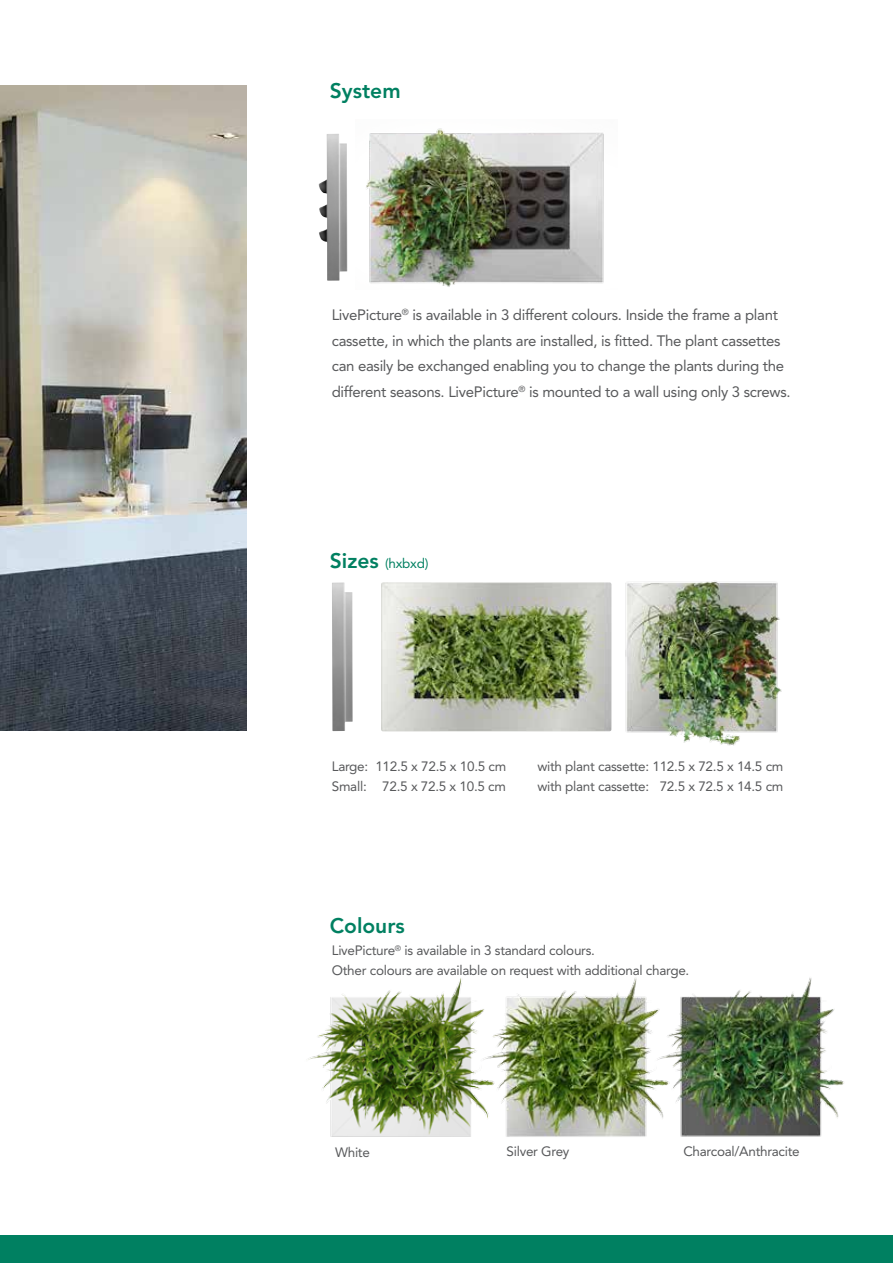
<style>
.page{position:relative;width:893px;height:1263px;background:#fff}
.page>*{position:absolute;margin:0;border:0;box-sizing:border-box;transform-origin:0 0}
.t1{font:800 21px "Avenir";color:#008061}
.t2{font:15px/25.5px "Avenir";letter-spacing:-.02em;color:#58595b}
.t3{font:13.5px/19.5px "Avenir";letter-spacing:-.02em;color:#58595b}
.t4{font:13.5px "Avenir";letter-spacing:-.02em;color:#008061}
.s1{font-weight:800;font-size:21px}
</style>
<div class="page">
<img style="left:0;top:85px;width:247px;height:645px">
<img style="left:609px;top:581px;width:173px;height:165px">
<img style="left:308px;top:978px;width:167px;height:159px">
<img style="left:475px;top:977px;width:170px;height:160px">
<img style="left:645px;top:977px;width:199px;height:160px">
<img style="left:381px;top:582px;width:230px;height:149px">
<img style="left:319px;top:134px;width:28px;height:147px">
<img style="left:366px;top:128px;width:238px;height:159px">
<img style="left:332px;top:582px;width:21px;height:149px">
<div style="left:0;top:1235px;width:893px;height:28px;background:#008061"></div>
<h1 class="t1" style="left:330px;top:79px;width:72px">System</h1>
<p class="t2" style="left:332px;top:302px;width:460px">LivePicture<sup>®</sup> is available in 3 different colours. Inside the frame a plant cassette, in which the plants are installed, is fitted. The plant cassettes can easily be exchanged enabling you to change the plants during the different seasons. LivePicture<sup>®</sup> is mounted to a wall using only 3 screws.</p>
<p class="t4" style="left:330px;top:555px;width:100px"><span class="s1">Sizes</span> (hxbxd)</p>
<p class="t3" style="left:332px;top:757px;width:176px">Large: 112.5 x 72.5 x 10.5 cm</p>
<p class="t3" style="left:537px;top:757px;width:248px">with plant cassette: 112.5 x 72.5 x 14.5 cm</p>
<p class="t3" style="left:332px;top:776px;width:176px">Small: 72.5 x 72.5 x 10.5 cm</p>
<p class="t3" style="left:537px;top:776px;width:248px">with plant cassette: 72.5 x 72.5 x 14.5 cm</p>
<h1 class="t1" style="left:330px;top:913px;width:77px">Colours</h1>
<p class="t3" style="left:332px;top:941px;width:359px">LivePicture<sup>®</sup> is available in 3 standard colours.<br>Other colours are available on request with additional charge.</p>
<p class="t3" style="left:335px;top:1143px;width:36px">White</p>
<p class="t3" style="left:507px;top:1141px;width:64px">Silver Grey</p>
<p class="t3" style="left:683px;top:1141px;width:118px">Charcoal/Anthracite</p>
</div>
